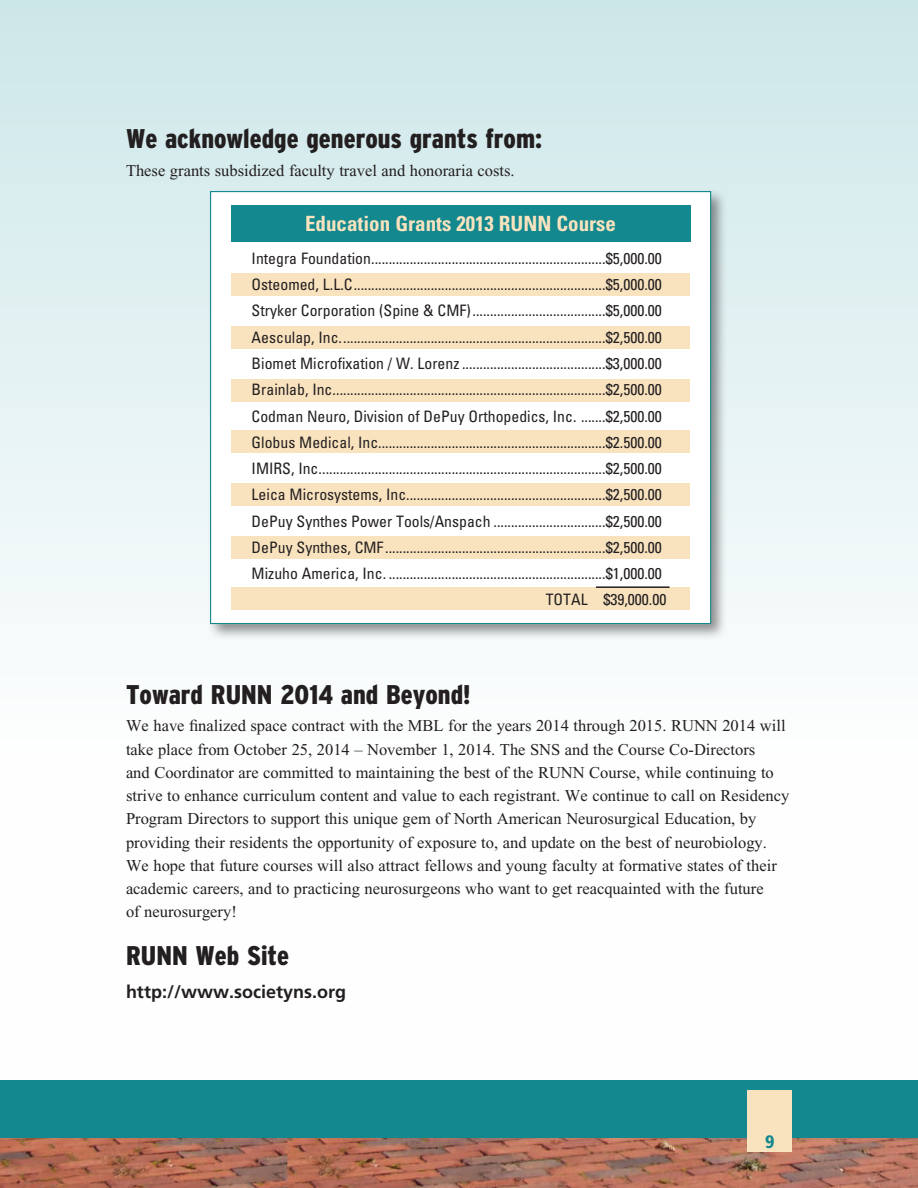
<style>
.page{position:relative;width:918px;height:1188px;background:#fff}
.page>*{position:absolute;margin:0;border:0;box-sizing:border-box;transform-origin:0 0}
.t1{font:900 condensed 27px "Interstate";color:#231f20}
.t2{font:700 condensed 21px "Univers";color:#f9e3bf}
.t3{font:700 18px "Frutiger";color:#231f20}
.t4{font:900 condensed 18px "Frutiger";color:#13888e}
.t5{font:16.5px/23.2px "Times New Roman";color:#231f20}
.t6{font:condensed 15.75px/26.2px "Univers";color:#231f20;text-align:right}
</style>
<div class="page">
<img style="left:0;top:1138px;width:918px;height:50px">
<div style="left:0;top:0;width:917px;height:1090px;background:linear-gradient(to bottom,#d1e9eb,#fff)"></div>
<div style="left:0;top:1080px;width:918px;height:58px;background:#13888e"></div>
<div style="left:747px;top:1090px;width:45px;height:62px;background:#f9e3bf"></div>
<div style="left:207px;top:188px;width:520px;height:452px;background:#231f20;opacity:.5"></div>
<div style="left:211px;top:192px;width:500px;height:432px;background:#fff"></div>
<div style="left:231px;top:205px;width:459px;height:37px;background:#13888e"></div>
<div style="left:231px;top:274px;width:459px;height:22px;background:#f9e3bf"></div>
<div style="left:231px;top:327px;width:459px;height:22px;background:#f9e3bf"></div>
<div style="left:231px;top:379px;width:459px;height:23px;background:#f9e3bf"></div>
<div style="left:231px;top:431px;width:459px;height:22px;background:#f9e3bf"></div>
<div style="left:231px;top:483px;width:459px;height:23px;background:#f9e3bf"></div>
<div style="left:231px;top:536px;width:459px;height:23px;background:#f9e3bf"></div>
<div style="left:231px;top:587px;width:459px;height:23px;background:#f9e3bf"></div>
<hr style="left:596px;top:586px;width:74px;height:2px;background:#231f20">
<h1 class="t1" style="left:126px;top:123px;width:418px">We acknowledge generous grants from:</h1>
<p class="t5" style="left:126px;top:158px;width:390px">These grants subsidized faculty travel and honoraria costs.</p>
<h2 class="t2" style="left:305px;top:211px;width:312px">Education Grants 2013 RUNN Course</h2>
<p class="t6" style="left:252px;top:245px;width:416px">Integra Foundation...................................................................$5,000.00<br>Osteomed, L.L.C........................................................................$5,000.00<br>Stryker Corporation (Spine &amp; CMF)......................................$5,000.00<br>Aesculap, Inc............................................................................$2,500.00<br>Biomet Microfixation / W. Lorenz .........................................$3,000.00<br>Brainlab, Inc..............................................................................$2,500.00<br>Codman Neuro, Division of DePuy Orthopedics, Inc. .......$2,500.00<br>Globus Medical, Inc.................................................................$2.500.00<br>IMIRS, Inc..................................................................................$2,500.00<br>Leica Microsystems, Inc.........................................................$2,500.00<br>DePuy Synthes Power Tools/Anspach ................................$2,500.00<br>DePuy Synthes, CMF...............................................................$2,500.00<br>Mizuho America, Inc. ..............................................................$1,000.00<br>TOTAL $39,000.00</p>
<h1 class="t1" style="left:126px;top:679px;width:346px">Toward RUNN 2014 and Beyond!</h1>
<p class="t5" style="left:126px;top:714px;width:665px">We have finalized space contract with the MBL for the years 2014 through 2015. RUNN 2014 will take place from October 25, 2014 – November 1, 2014. The SNS and the Course Co-Directors<br>and Coordinator are committed to maintaining the best of the RUNN Course, while continuing to strive to enhance curriculum content and value to each registrant. We continue to call on Residency Program Directors to support this unique gem of North American Neurosurgical Education, by providing their residents the opportunity of exposure to, and update on the best of neurobiology.<br>We hope that future courses will also attract fellows and young faculty at formative states of their academic careers, and to practicing neurosurgeons who want to get reacquainted with the future<br>of neurosurgery!</p>
<h1 class="t1" style="left:126px;top:941px;width:165px">RUNN Web Site</h1>
<p class="t3" style="left:126px;top:981px;width:222px">http://www.societyns.org</p>
<p class="t4" style="left:765px;top:1130px;width:11px">9</p>
</div>
